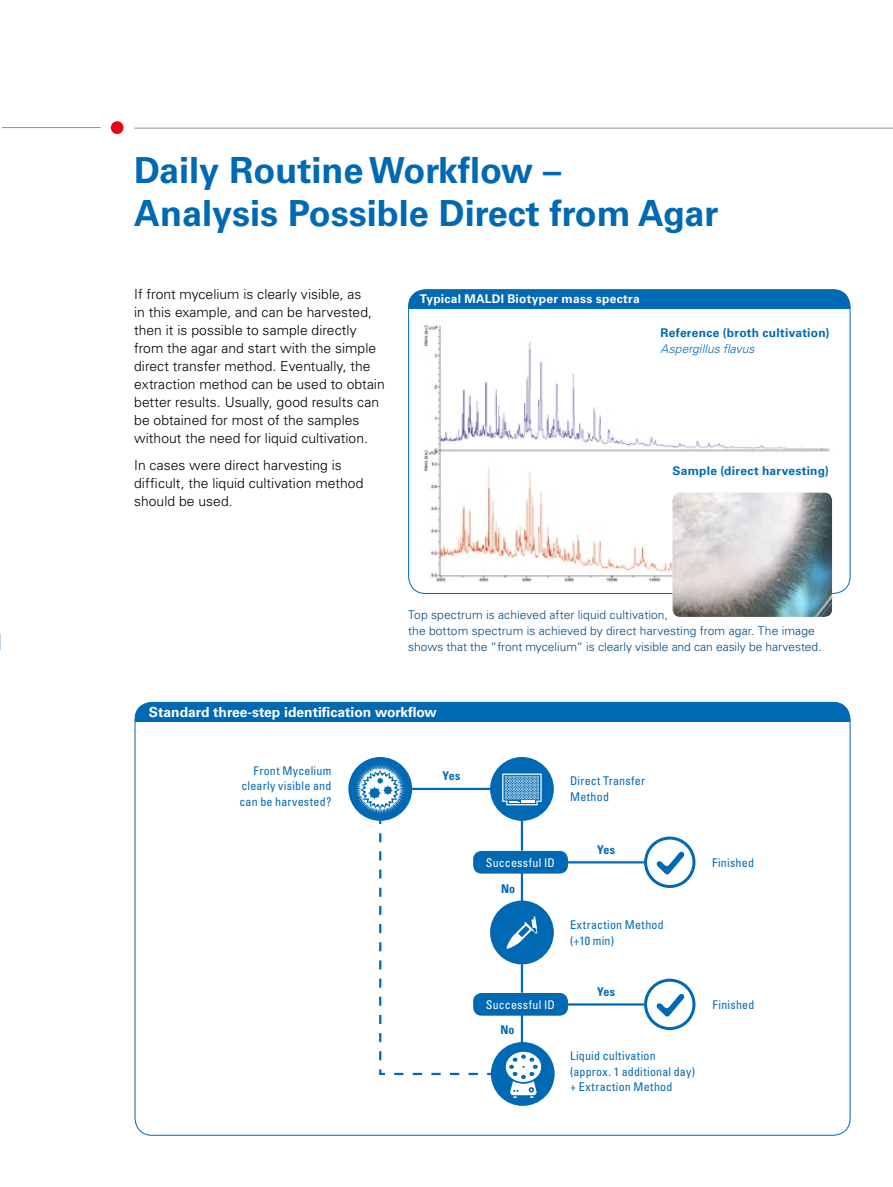
<style>
.page{position:relative;width:893px;height:1187px;background:#fff}
.page>*{position:absolute;margin:0;border:0;box-sizing:border-box;transform-origin:0 0}
.t1{font:700 36px/42px "Univers LT Std";color:#0069b4}
.t2{font:300 13.8px/18px "Univers LT Std";color:#000}
.t3{font:700 13.8px "Univers LT Std";color:#fff}
.t4{font:300 12px/15.8px "Univers LT Std";letter-spacing:.005em;color:#00497f}
.t5{font:condensed 12px/15.8px "Univers LT Std";letter-spacing:.02em;color:#0069b4}
.t6{font:700 12px "Univers LT Std";letter-spacing:.02em;color:#0069b4}
.t7{font:700 12px "Univers LT Std";letter-spacing:.025em;color:#fff}
.t8{font:condensed 12px "Univers LT Std";letter-spacing:.02em;color:#fff}
.t9{font:italic 300 12px "Univers LT Std";letter-spacing:.01em;color:#0069b4}
.t10{font:700 condensed 12px "Univers LT Std";letter-spacing:.02em;color:#0069b4}
</style>
<div class="page">
<div style="left:135px;top:702px;width:715px;height:20px;background:#0069b4"></div>
<hr style="left:2px;top:127px;width:99px;height:1px;background:#83929b">
<div style="left:111px;top:121px;width:13px;height:13px;background:#e30613;border-radius:50%"></div>
<hr style="left:134px;top:128px;width:759px;height:1px;background:#83929b">
<div style="left:409px;top:290px;width:441px;height:19px;background:#0069b4"></div>
<img style="left:423px;top:325px;width:410px;height:257px">
<img style="left:673px;top:492px;width:159px;height:125px">
<hr style="left:568px;top:861px;width:76px;height:2px;background:#0069b4">
<hr style="left:568px;top:1003px;width:76px;height:2px;background:#0069b4">
<hr style="left:521px;top:815px;width:2px;height:35px;background:#0069b4">
<hr style="left:521px;top:873px;width:2px;height:28px;background:#0069b4">
<hr style="left:521px;top:964px;width:2px;height:28px;background:#0069b4">
<hr style="left:521px;top:1014px;width:2px;height:28px;background:#0069b4">
<div style="left:348px;top:757px;width:64px;height:63px;background:#0069b4;border-radius:50%"></div>
<svg style="left:355px;top:763px;width:139px;height:313px"></svg>
<div style="left:490px;top:757px;width:64px;height:63px;background:#0069b4;border-radius:50%"></div>
<svg style="left:502px;top:773px;width:40px;height:32px"></svg>
<div style="left:473px;top:850px;width:95px;height:23px;background:#0069b4;border-radius:9px"></div>
<div style="left:473px;top:992px;width:95px;height:23px;background:#0069b4;border-radius:9px"></div>
<div style="left:490px;top:900px;width:64px;height:64px;background:#0069b4;border-radius:50%"></div>
<svg style="left:506px;top:916px;width:31px;height:33px"></svg>
<div style="left:644px;top:836px;width:51px;height:51px;border:3px solid #0069b4;border-radius:50%"></div>
<svg style="left:656px;top:851px;width:28px;height:23px"></svg>
<div style="left:644px;top:978px;width:51px;height:51px;border:3px solid #0069b4;border-radius:50%"></div>
<svg style="left:656px;top:993px;width:28px;height:23px"></svg>
<div style="left:491px;top:1041px;width:64px;height:64px;background:#0069b4;border-radius:50%"></div>
<svg style="left:506px;top:1051px;width:35px;height:46px"></svg>
<h1 class="t1" style="left:134px;top:150px;width:586px">Daily Routine Workflow –<br>Analysis Possible Direct from Agar</h1>
<p class="t2" style="left:134px;top:285px;width:252px">If front mycelium is clearly visible, as<br>in this example, and can be harvested, then it is possible to sample directly from the agar and start with the simple direct transfer method. Eventually, the extraction method can be used to obtain better results. Usually, good results can be obtained for most of the samples without the need for liquid cultivation.</p>
<p class="t2" style="left:134px;top:456px;width:231px">In cases were direct harvesting is difficult, the liquid cultivation method should be used.</p>
<p class="t7" style="left:420px;top:292px;width:222px">Typical MALDI Biotyper mass spectra</p>
<p class="t6" style="left:660px;top:326px;width:170px">Reference (broth cultivation)</p>
<p class="t9" style="left:660px;top:341px;width:96px">Aspergillus flavus</p>
<p class="t6" style="left:673px;top:463px;width:158px">Sample (direct harvesting)</p>
<p class="t4" style="left:408px;top:607px;width:415px">Top spectrum is achieved after liquid cultivation,<br>the bottom spectrum is achieved by direct harvesting from agar. The image shows that the “front mycelium“ is clearly visible and can easily be harvested.</p>
<p class="t3" style="left:149px;top:703px;width:290px">Standard three-step identification workflow</p>
<p class="t5" style="left:240px;top:762px;width:93px;text-align:justify;text-indent:14px">Front Mycelium clearly visible and can be harvested?</p>
<p class="t5" style="left:570px;top:773px;width:77px">Direct Transfer<br>Method</p>
<p class="t10" style="left:442px;top:768px;width:19px">Yes</p>
<p class="t10" style="left:597px;top:842px;width:19px">Yes</p>
<p class="t8" style="left:486px;top:854px;width:71px">Successful ID</p>
<p class="t5" style="left:712px;top:854px;width:43px">Finished</p>
<p class="t10" style="left:501px;top:881px;width:16px">No</p>
<p class="t8" style="left:486px;top:996px;width:71px">Successful ID</p>
<p class="t10" style="left:500px;top:1022px;width:16px">No</p>
<p class="t5" style="left:570px;top:916px;width:95px">Extraction Method (+10 min)</p>
<p class="t10" style="left:597px;top:984px;width:19px">Yes</p>
<p class="t5" style="left:570px;top:1047px;width:127px">Liquid cultivation (approx. 1 additional day) + Extraction Method</p>
<p class="t5" style="left:712px;top:996px;width:43px">Finished</p>
</div>
